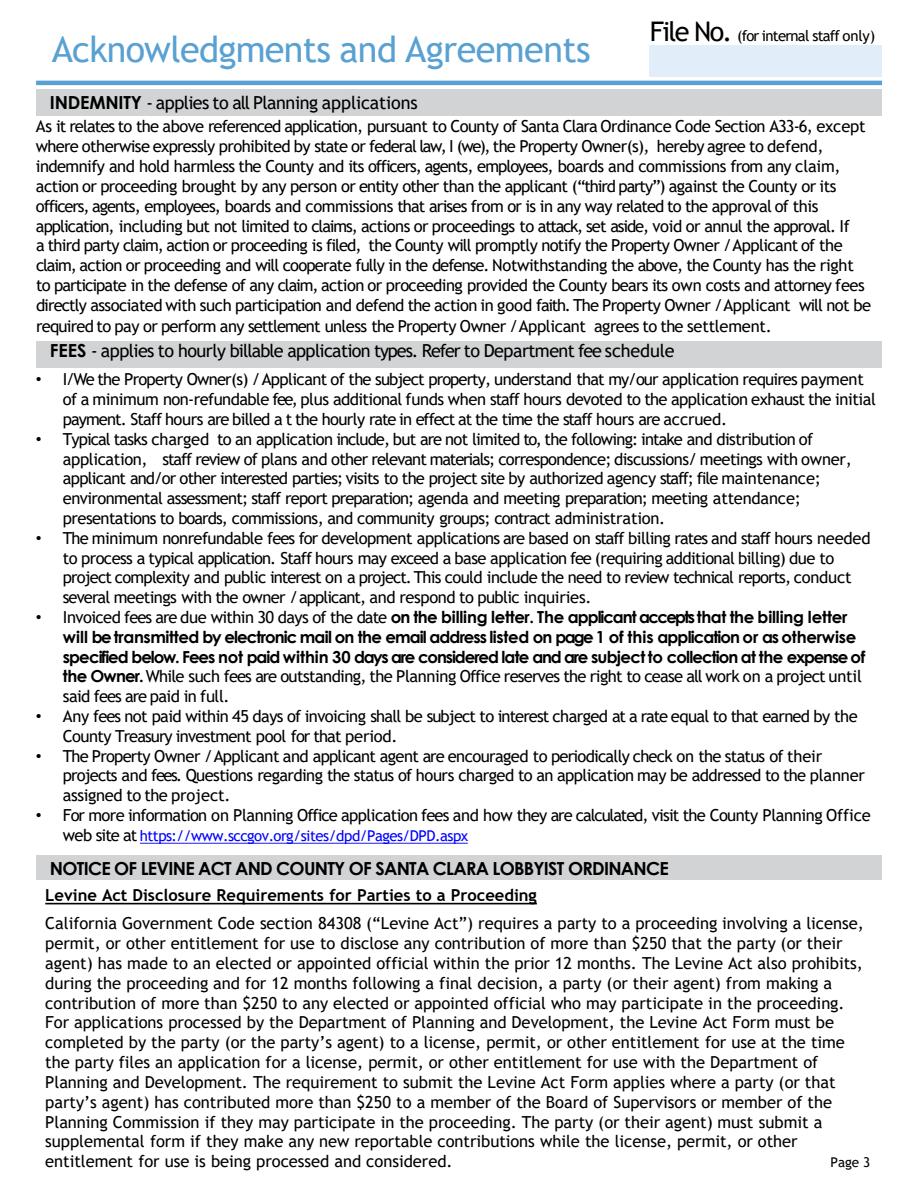
<style>
.page{position:relative;width:918px;height:1188px;background:#fff}
.page>*{position:absolute;margin:0;border:0;box-sizing:border-box;transform-origin:0 0}
.t1{font:36px "Trebuchet MS";letter-spacing:-.02em;color:#59a1d2}
.t2{font:18px "Trebuchet MS";letter-spacing:-.035em;color:#000}
.t3{font:700 18px "Century Gothic";letter-spacing:-.04em;color:#000}
.t4{font:16.5px/19.8px "Trebuchet MS";letter-spacing:-.035em;color:#000}
.t5{font:16.5px/19.8px "Trebuchet MS";letter-spacing:-.005em;color:#000}
.t6{font:700 16.5px/19.8px "Century Gothic";letter-spacing:-.05em;color:#000}
.t7{font:700 16.5px "Trebuchet MS";color:#000}
.t8{font:15px "Trebuchet MS";letter-spacing:-.035em;color:#00f}
.t9{font:15px "Trebuchet MS";letter-spacing:-.05em;color:#000}
.t10{font:13.5px "Trebuchet MS";color:#000}
.s1{font-family:"Century Gothic";font-weight:700}
.s2{font-size:27px}
.s3{font-family:"Arial"}
.s4{font-family:"Arial";font-weight:400}
.s5{font-family:"Trebuchet MS";font-weight:400}
.s6{font-size:16.5px;color:#000}
</style>
<div class="page">
<hr style="left:36px;top:81px;width:846px;height:4px;background:#59a1d2">
<div style="left:36px;top:90px;width:846px;height:26px;background:#d1d3d4"></div>
<div style="left:36px;top:341px;width:846px;height:27px;background:#d1d3d4"></div>
<div style="left:36px;top:855px;width:846px;height:24px;background:#d1d3d4"></div>
<svg style="left:140px;top:843px;width:328px;height:1px"></svg>
<div style="left:650px;top:46px;width:232px;height:31px;background:#e1eef9"></div>
<svg style="left:45px;top:903px;width:492px;height:1px"></svg>
<h2 class="t1" style="left:52px;top:26px;width:540px">Acknowledgments and Agreements</h2>
<p class="t2" style="left:50px;top:92px;width:369px"><span class="s1">INDEMNITY</span> - applies to all Planning applications</p>
<p class="t9" style="left:650px;top:26px;width:227px"><span class="s2">File No.</span> (for internal staff only)</p>
<p class="t4" style="left:36px;top:117px;width:831px">As it relates to the above referenced application, pursuant to County of Santa Clara Ordinance Code Section A33-6, except where otherwise expressly prohibited by state or federal law, I (we), the Property Owner(s), hereby agree to defend, indemnify and hold harmless the County and its officers, agents, employees, boards and commissions from any claim, action or proceeding brought by any person or entity other than the applicant (“third party”) against the County or its officers, agents, employees, boards and commissions that arises from or is in any way related to the approval of this application, including but not limited to claims, actions or proceedings to attack, set aside, void or annul the approval. If</p>
<p class="t4" style="left:36px;top:235px;width:830px">a third party claim, action or proceeding is filed, the County will promptly notify the Property Owner /Applicant of the claim, action or proceeding and will cooperate fully in the defense. Notwithstanding the above, the County has the right to participate in the defense of any claim, action or proceeding provided the County bears its own costs and attorney fees</p>
<p class="t4" style="left:36px;top:295px;width:837px">directly associated with such participation and defend the action in good faith. The Property Owner /Applicant will not be</p>
<p class="t4" style="left:36px;top:316px;width:737px">required to pay or perform any settlement unless the Property Owner /Applicant agrees to the settlement.</p>
<p class="t4" style="left:63px;top:370px;width:815px;text-indent:-27px"><span class="s3">•</span> I/We the Property Owner(s) / Applicant of the subject property, understand that my/our application requires payment of a minimum non-refundable fee, plus additional funds when staff hours devoted to the application exhaust the initial payment. Staff hours are billed a t the hourly rate in effect at the time the staff hours are accrued.</p>
<p class="t4" style="left:63px;top:429px;width:791px;text-indent:-27px"><span class="s3">•</span> Typical tasks charged to an application include, but are not limited to, the following: intake and distribution of application, staff review of plans and other relevant materials; correspondence; discussions/ meetings with owner, applicant and/or other interested parties; visits to the project site by authorized agency staff; file maintenance; environmental assessment; staff report preparation; agenda and meeting preparation; meeting attendance; presentations to boards, commissions, and community groups; contract administration.</p>
<p class="t4" style="left:63px;top:528px;width:809px;text-indent:-27px"><span class="s3">•</span> The minimum nonrefundable fees for development applications are based on staff billing rates and staff hours needed to process a typical application. Staff hours may exceed a base application fee (requiring additional billing) due to project complexity and public interest on a project. This could include the need to review technical reports, conduct several meetings with the owner / applicant, and respond to public inquiries.</p>
<p class="t6" style="left:63px;top:606px;width:804px;text-indent:-27px"><span class="s4">•</span> <span class="s5">Invoiced fees are due within 30 days of the date</span> on the billing letter. The applicant acceptsthat the billing letter will be transmitted by electronic mail on the email address listed on page 1 of this application or as otherwise specified below. Fees not paid within 30 days are considered late and are subject to collection at the expense of the Owner. <span class="s5">While such fees are outstanding, the Planning Office reserves the right to cease all work on a project until said fees are paid in full.</span></p>
<p class="t4" style="left:63px;top:706px;width:797px;text-indent:-27px"><span class="s3">•</span> Any fees not paid within 45 days of invoicing shall be subject to interest charged at a rate equal to that earned by the<br>County Treasury investment pool for that period.</p>
<p class="t4" style="left:63px;top:746px;width:804px;text-indent:-27px"><span class="s3">•</span> The Property Owner / Applicant and applicant agent are encouraged to periodically check on the status of their projects and fees. Questions regarding the status of hours charged to an application may be addressed to the planner assigned to the project.</p>
<p class="t4" style="left:36px;top:805px;width:836px"><span class="s3">•</span> For more information on Planning Office application fees and how they are calculated, visit the County Planning Office</p>
<p class="t8" style="left:63px;top:826px;width:407px"><span class="s6">web site at</span> https://www.sccgov.org/sites/dpd/Pages/DPD.aspx</p>
<p class="t2" style="left:50px;top:339px;width:626px"><span class="s1">FEES</span> - applies to hourly billable application types. Refer to Department fee schedule</p>
<p class="t3" style="left:50px;top:855px;width:621px">NOTICE OF LEVINE ACT AND COUNTY OF SANTA CLARA LOBBYIST ORDINANCE</p>
<p class="t7" style="left:45px;top:884px;width:493px">Levine Act Disclosure Requirements for Parties to a Proceeding</p>
<p class="t5" style="left:45px;top:914px;width:820px">California Government Code section 84308 (“Levine Act”) requires a party to a proceeding involving a license, permit, or other entitlement for use to disclose any contribution of more than $250 that the party (or their agent) has made to an elected or appointed official within the prior 12 months. The Levine Act also prohibits, during the proceeding and for 12 months following a final decision, a party (or their agent) from making a contribution of more than $250 to any elected or appointed official who may participate in the proceeding.<br>For applications processed by the Department of Planning and Development, the Levine Act Form must be completed by the party (or the party’s agent) to a license, permit, or other entitlement for use at the time the party files an application for a license, permit, or other entitlement for use with the Department of Planning and Development. The requirement to submit the Levine Act Form applies where a party (or that party’s agent) has contributed more than $250 to a member of the Board of Supervisors or member of the Planning Commission if they may participate in the proceeding. The party (or their agent) must submit a supplemental form if they make any new reportable contributions while the license, permit, or other entitlement for use is being processed and considered.</p>
<p class="t10" style="left:830px;top:1153px;width:41px">Page 3</p>
</div>
